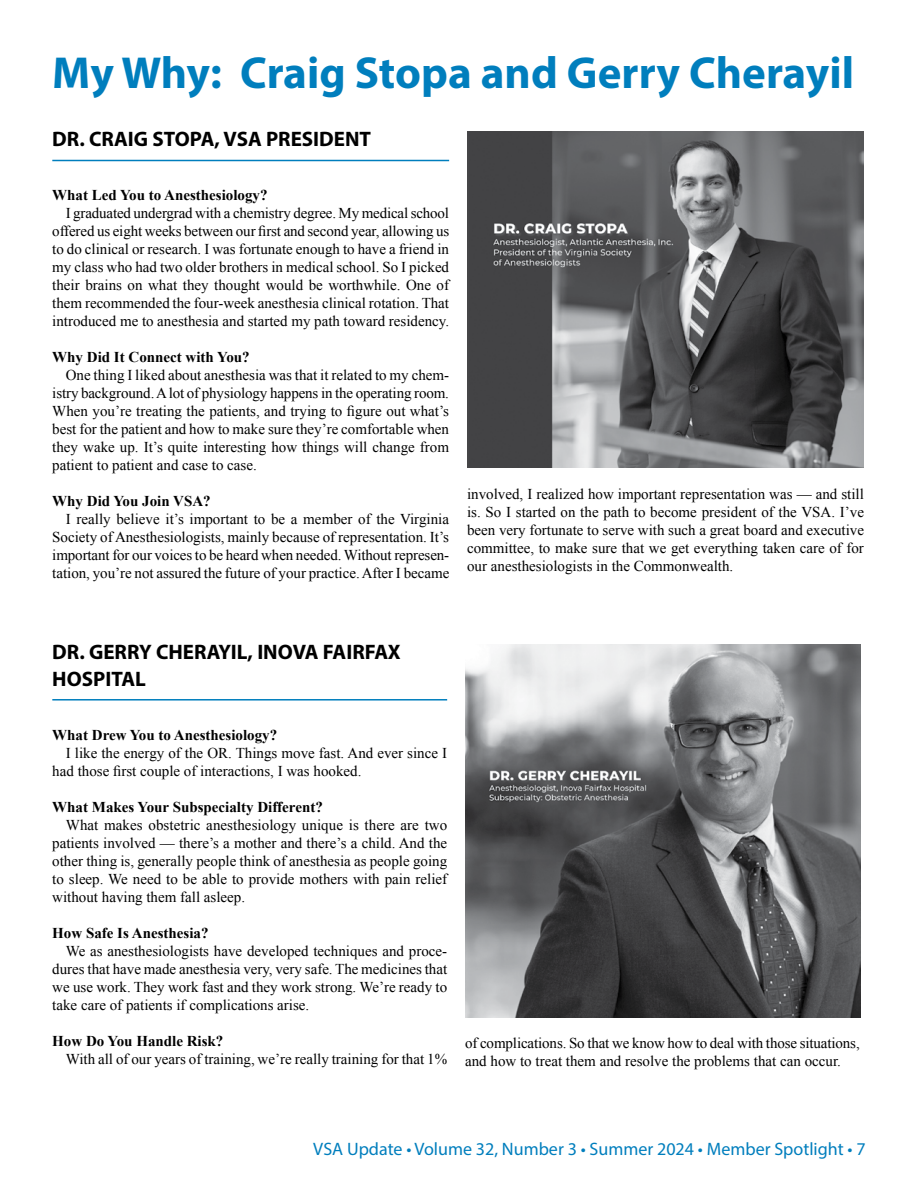
<style>
.page{position:relative;width:918px;height:1188px;background:#fff}
.page>*{position:absolute;margin:0;border:0;box-sizing:border-box;transform-origin:0 0}
.t1{font:700 45px "Myriad Pro";color:#007ebd}
.t2{font:700 21px/27px "Myriad Pro";color:#000}
.t3{font:18px "Myriad Pro";color:#007ebd}
.t4{font:15px/18px "Times New Roman";color:#000;text-align:justify}
.t5{font:700 15px "Times New Roman";color:#000}
</style>
<div class="page">
<hr style="left:52px;top:699px;width:395px;height:2px;background:#007ebd">
<hr style="left:52px;top:160px;width:397px;height:1px;background:#007ebd">
<img style="left:467px;top:132px;width:396px;height:336px">
<img style="left:465px;top:645px;width:395px;height:373px">
<h1 class="t1" style="left:52px;top:43px;width:803px">My Why: Craig Stopa and Gerry Cherayil</h1>
<h2 class="t2" style="left:52px;top:125px;width:320px">DR. CRAIG STOPA, VSA PRESIDENT</h2>
<p class="t5" style="left:52px;top:185px;width:217px">What Led You to Anesthesiology?</p>
<p class="t4" style="left:52px;top:204px;width:399px;text-indent:14px">I graduated undergrad with a chemistry degree. My medical school offered us eight weeks between our first and second year, allowing us to do clinical or research. I was fortunate enough to have a friend in my class who had two older brothers in medical school. So I picked their brains on what they thought would be worthwhile. One of them recommended the four-week anesthesia clinical rotation. That introduced me to anesthesia and started my path toward residency.</p>
<p class="t5" style="left:52px;top:347px;width:199px">Why Did It Connect with You?</p>
<p class="t4" style="left:52px;top:366px;width:398px;text-indent:14px">One thing I liked about anesthesia was that it related to my chem&shy;istry background. A lot of physiology happens in the operating room.<br>When you’re treating the patients, and trying to figure out what’s best for the patient and how to make sure they’re comfortable when they wake up. It’s quite interesting how things will change from patient to patient and case to case.</p>
<p class="t5" style="left:52px;top:491px;width:160px">Why Did You Join VSA?</p>
<p class="t4" style="left:52px;top:510px;width:399px;text-indent:14px">I really believe it’s important to be a member of the Virginia Society of Anesthesiologists, mainly because of representation. It’s important for our voices to be heard when needed. Without represen&shy;tation, you’re not assured the future of your practice. After I became</p>
<p class="t4" style="left:467px;top:484px;width:398px">involved, I realized how important representation was — and still is. So I started on the path to become president of the VSA. I’ve been very fortunate to serve with such a great board and executive committee, to make sure that we get everything taken care of for our anesthesiologists in the Commonwealth.</p>
<h2 class="t2" style="left:52px;top:637px;width:350px">DR. GERRY CHERAYIL, INOVA FAIRFAX<br>HOSPITAL</h2>
<p class="t5" style="left:52px;top:724px;width:227px">What Drew You to Anesthesiology?</p>
<p class="t4" style="left:52px;top:743px;width:396px;text-indent:14px">I like the energy of the OR. Things move fast. And ever since I had those first couple of interactions, I was hooked.</p>
<p class="t5" style="left:52px;top:796px;width:272px">What Makes Your Subspecialty Different?</p>
<p class="t4" style="left:52px;top:815px;width:396px;text-indent:14px">What makes obstetric anesthesiology unique is there are two patients involved — there’s a mother and there’s a child. And the other thing is, generally people think of anesthesia as people going to sleep. We need to be able to provide mothers with pain relief without having them fall asleep.</p>
<p class="t5" style="left:52px;top:922px;width:158px">How Safe Is Anesthesia?</p>
<p class="t4" style="left:52px;top:941px;width:396px;text-indent:14px">We as anesthesiologists have developed techniques and proce&shy;dures that have made anesthesia very, very safe. The medicines that we use work. They work fast and they work strong. We’re ready to take care of patients if complications arise.</p>
<p class="t5" style="left:52px;top:1030px;width:173px">How Do You Handle Risk?</p>
<p class="t4" style="left:66px;top:1049px;width:383px">With all of our years of training, we’re really training for that 1%</p>
<p class="t4" style="left:465px;top:1034px;width:396px">of complications. So that we know how to deal with those situations, and how to treat them and resolve the problems that can occur.</p>
<p class="t3" style="left:313px;top:1138px;width:554px">VSA Update • Volume 32, Number 3 • Summer 2024 • Member Spotlight • 7</p>
</div>
